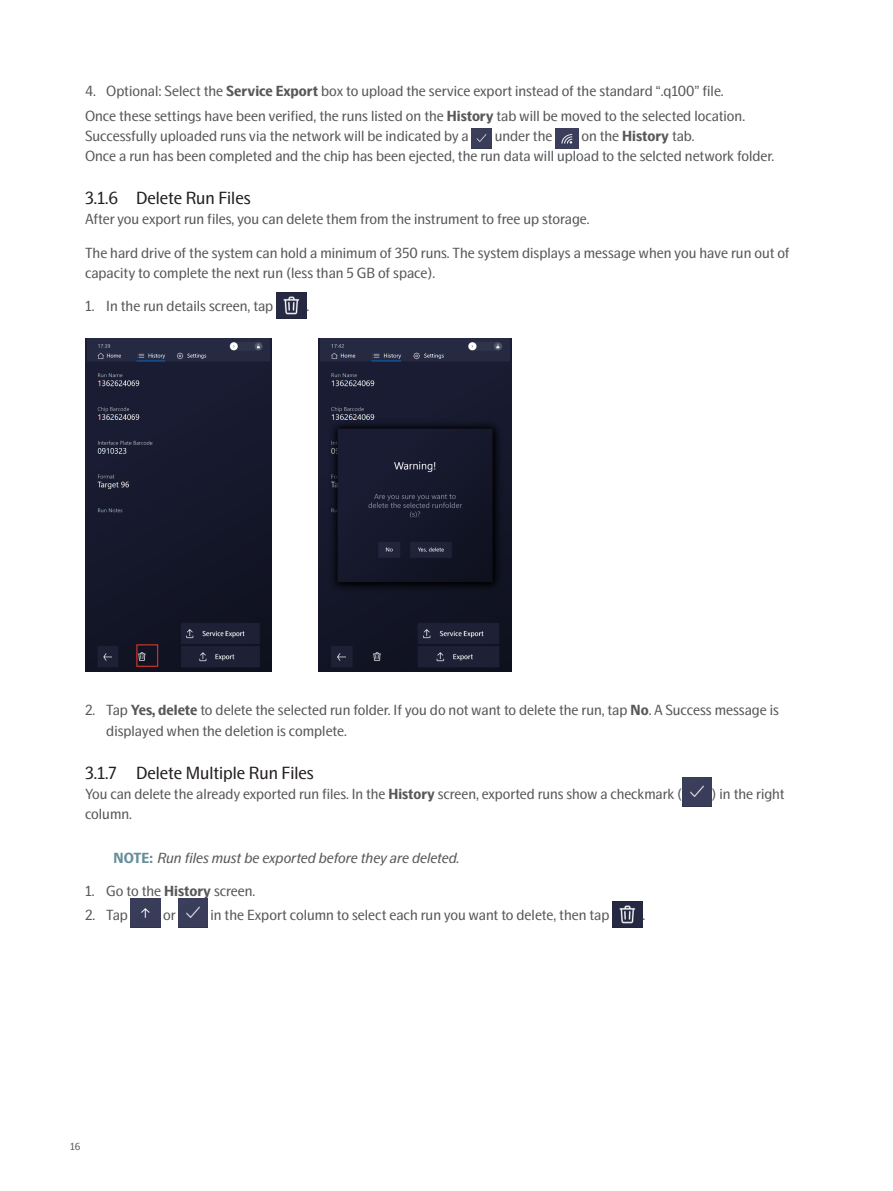
<style>
.page{position:relative;width:893px;height:1191px;background:#fff}
.page>*{position:absolute;margin:0;border:0;box-sizing:border-box;transform-origin:0 0}
.t1{font:18px "Swedish Gothic";color:#231f20}
.Number_list{font:15px/20.2px "Swedish Gothic";color:#57585a}
.Body{font:15px/20.2px "Swedish Gothic";color:#57585a}
.Note{font:italic 15px "Swedish Gothic";color:#57585a}
.t2{font:10.5px "Swedish Gothic";color:#57585a}
.s1{font-weight:700}
.s2{font-weight:700;font-style:normal;color:#668d9a}
</style>
<div class="page">
<img style="left:472px;top:129px;width:20px;height:20px">
<img style="left:555px;top:128px;width:23px;height:20px">
<img style="left:276px;top:292px;width:31px;height:26px">
<img style="left:85px;top:338px;width:186px;height:333px">
<img style="left:318px;top:338px;width:194px;height:333px">
<img style="left:682px;top:777px;width:29px;height:29px">
<img style="left:131px;top:898px;width:29px;height:29px">
<img style="left:178px;top:898px;width:30px;height:29px">
<img style="left:612px;top:901px;width:31px;height:26px">
<p class="Number_list" style="left:85px;top:81px;width:640px">4. Optional: Select the <span class="s1">Service Export</span> box to upload the service export instead of the standard “.q100” file.</p>
<p class="Number_list" style="left:85px;top:105px;width:662px">Once these settings have been verified, the runs listed on the <span class="s1">History</span> tab will be moved to the selected location.<br>Successfully uploaded runs via the network will be indicated by a</p>
<p class="Number_list" style="left:85px;top:126px;width:691px;text-indent:496px">on the <span class="s1">History</span> tab.<br>Once a run has been completed and the chip has been ejected, the run data will upload to the selcted network folder.</p>
<p class="t1" style="left:85px;top:188px;width:167px">3.1.6 Delete Run Files</p>
<p class="Body" style="left:85px;top:209px;width:506px">After you export run files, you can delete them from the instrument to free up storage.</p>
<p class="Body" style="left:85px;top:242px;width:706px">The hard drive of the system can hold a minimum of 350 runs. The system displays a message when you have run out of capacity to complete the next run (less than 5 GB of space).</p>
<p class="Number_list" style="left:85px;top:295px;width:190px">1. In the run details screen, tap</p>
<p class="Number_list" style="left:307px;top:295px;width:4px">.</p>
<p class="Number_list" style="left:495px;top:126px;width:59px">under the</p>
<p class="Number_list" style="left:106px;top:700px;width:674px;text-indent:-21px">2. Tap <span class="s1">Yes, delete</span> to delete the selected run folder. If you do not want to delete the run, tap <span class="s1">No</span>. A Success message is displayed when the deletion is complete.</p>
<p class="t1" style="left:85px;top:762px;width:230px">3.1.7 Delete Multiple Run Files</p>
<p class="Body" style="left:85px;top:783px;width:599px">You can delete the already exported run files. In the <span class="s1">History</span> screen, exported runs show a checkmark (</p>
<p class="Body" style="left:711px;top:783px;width:74px">) in the right</p>
<p class="Body" style="left:85px;top:803px;width:48px">column.</p>
<p class="Note" style="left:114px;top:849px;width:348px"><span class="s2">NOTE:</span> Run files must be exported before they are deleted.</p>
<p class="Number_list" style="left:85px;top:880px;width:172px">1. Go to the <span class="s1">History</span> screen.</p>
<p class="Number_list" style="left:85px;top:904px;width:44px">2. Tap</p>
<p class="Number_list" style="left:163px;top:904px;width:14px">or</p>
<p class="Number_list" style="left:211px;top:904px;width:400px">in the Export column to select each run you want to delete, then tap</p>
<p class="Number_list" style="left:643px;top:904px;width:4px">.</p>
<p class="t2" style="left:70px;top:1140px;width:12px">16</p>
</div>
